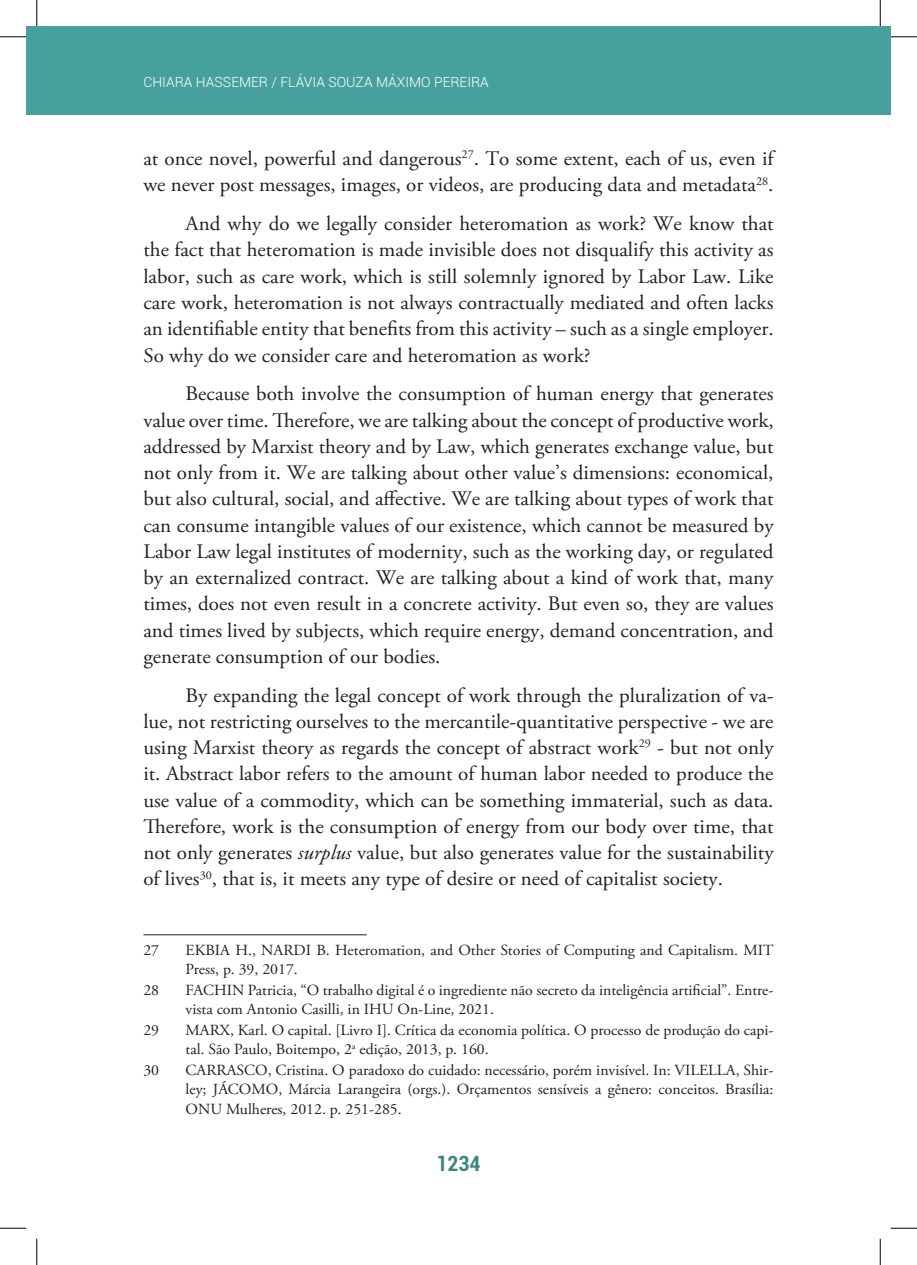
<style>
.page{position:relative;width:917px;height:1265px;background:#fff}
.page>*{position:absolute;margin:0;border:0;box-sizing:border-box;transform-origin:0 0}
.t1{font:700 condensed 21px "Roboto";color:#3b857c}
.t2{font:20.65px/26.2px "Adobe Garamond Pro";color:#231f20;text-align:justify}
.t3{font:15.4px/19.2px "Adobe Garamond Pro";color:#231f20}
.t4{font:300 14px "Roboto";color:#fff}
.s1{font-style:italic}
</style>
<div class="page">
<div style="left:27px;top:27px;width:863px;height:88px;background:#46a19c"></div>
<hr style="left:143px;top:934px;width:224px;height:1px;background:#231f20">
<svg style="left:0;top:36px;width:26px;height:1px"></svg>
<svg style="left:891px;top:36px;width:26px;height:1px"></svg>
<svg style="left:0;top:1227px;width:26px;height:1px"></svg>
<svg style="left:891px;top:1227px;width:26px;height:1px"></svg>
<svg style="left:36px;top:0;width:1px;height:26px"></svg>
<svg style="left:36px;top:1238px;width:1px;height:26px"></svg>
<svg style="left:880px;top:0;width:1px;height:26px"></svg>
<svg style="left:880px;top:1238px;width:1px;height:26px"></svg>
<p class="t4" style="left:143px;top:72px;width:347px">CHIARA HASSEMER / FLÁVIA SOUZA MÁXIMO PEREIRA</p>
<p class="t2" style="left:143px;top:146px;width:634px">at once novel, powerful and dangerous<sup>27</sup>. To some extent, each of us, even if we never post messages, images, or videos, are producing data and metadata<sup>28</sup>.</p>
<p class="t2" style="left:143px;top:211px;width:632px;text-indent:42px">And why do we legally consider heteromation as work? We know that the fact that heteromation is made invisible does not disqualify this activity as labor, such as care work, which is still solemnly ignored by Labor Law. Like care work, heteromation is not always contractually mediated and often lacks an identifiable entity that benefits from this activity – such as a single employer.<br>So why do we consider care and heteromation as work?</p>
<p class="t2" style="left:143px;top:381px;width:632px;text-indent:42px">Because both involve the consumption of human energy that generates value over time. Therefore, we are talking about the concept of productive work, addressed by Marxist theory and by Law, which generates exchange value, but not only from it. We are talking about other value’s dimensions: economical, but also cultural, social, and affective. We are talking about types of work that can consume intangible values of our existence, which cannot be measured by Labor Law legal institutes of modernity, such as the working day, or regulated by an externalized contract. We are talking about a kind of work that, many times, does not even result in a concrete activity. But even so, they are values and times lived by subjects, which require energy, demand concentration, and generate consumption of our bodies.</p>
<p class="t2" style="left:143px;top:682px;width:632px;text-indent:42px">By expanding the legal concept of work through the pluralization of va&shy;lue, not restricting ourselves to the mercantile-quantitative perspective - we are using Marxist theory as regards the concept of abstract work<sup>29</sup> - but not only it. Abstract labor refers to the amount of human labor needed to produce the use value of a commodity, which can be something immaterial, such as data.<br>Therefore, work is the consumption of energy from our body over time, that not only generates <span class="s1">surplus</span> value, but also generates value for the sustainability of lives<sup>30</sup>, that is, it meets any type of desire or need of capitalist society.</p>
<p class="t3" style="left:143px;top:940px;width:17px">27</p>
<p class="t3" style="left:186px;top:940px;width:589px">EKBIA H., NARDI B. Heteromation, and Other Stories of Computing and Capitalism. MIT<br>Press, p. 39, 2017.</p>
<p class="t3" style="left:143px;top:980px;width:17px">28</p>
<p class="t3" style="left:186px;top:980px;width:589px">FACHIN Patricia, “O trabalho digital é o ingrediente não secreto da inteligência artificial”. Entre&shy;vista com Antonio Casilli, in IHU On-Line, 2021.</p>
<p class="t3" style="left:143px;top:1020px;width:17px">29</p>
<p class="t3" style="left:186px;top:1020px;width:589px">MARX, Karl. O capital. [Livro I]. Crítica da economia política. O processo de produção do capi&shy;tal. São Paulo, Boitempo, 2<sup>a</sup> edição, 2013, p. 160.</p>
<p class="t3" style="left:143px;top:1060px;width:17px">30</p>
<p class="t3" style="left:186px;top:1060px;width:589px;text-align:justify">CARRASCO, Cristina. O paradoxo do cuidado: necessário, porém invisível. In: VILELLA, Shir&shy;ley; JÁCOMO, Márcia Larangeira (orgs.). Orçamentos sensíveis a gênero: conceitos. Brasília:<br>ONU Mulheres, 2012. p. 251-285.</p>
<p class="t1" style="left:436px;top:1148px;width:46px">1234</p>
</div>
